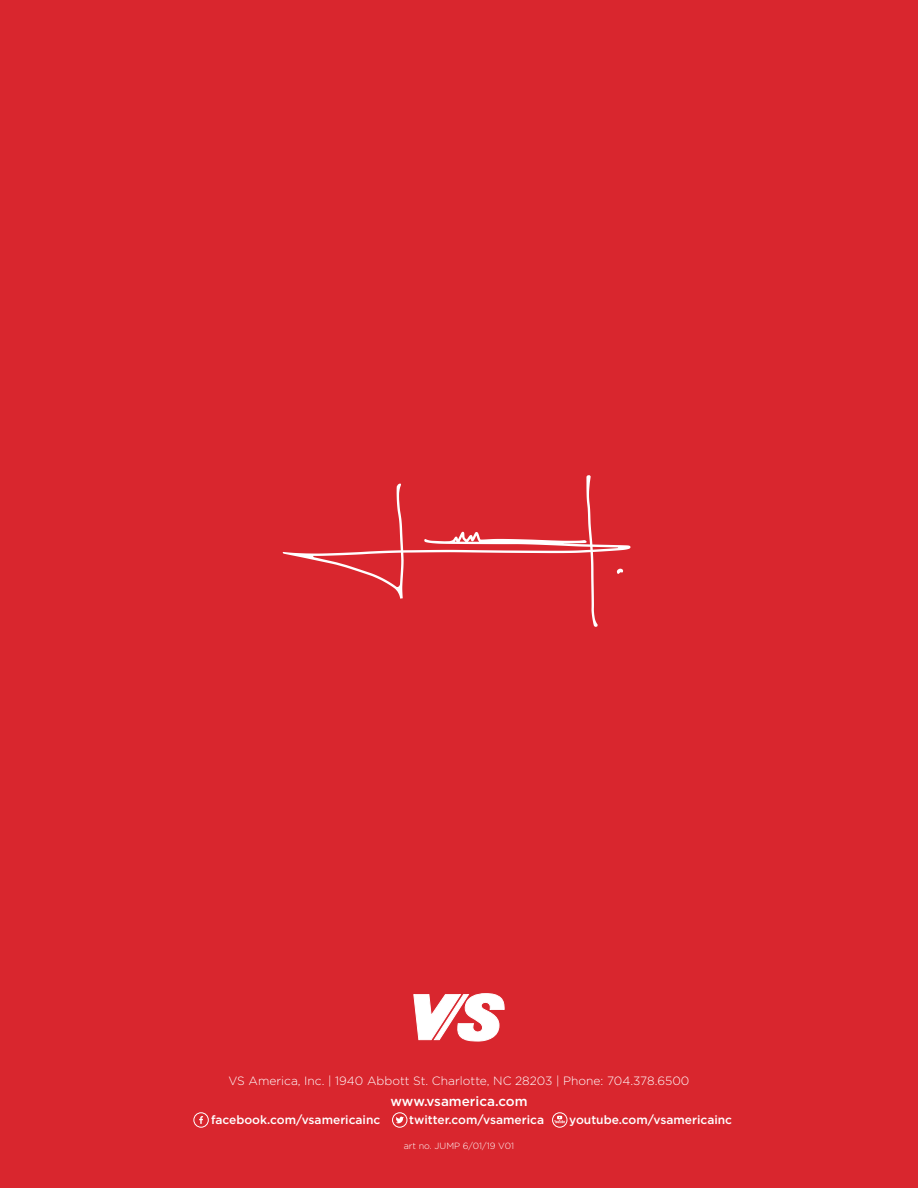
<style>
.page{position:relative;width:918px;height:1188px;background:#d9262e}
.page>*{position:absolute;margin:0;border:0;box-sizing:border-box;transform-origin:0 0}
.t1{font:500 13.5px "Gotham";color:#fff}
.t2{font:500 12px "Gotham";color:#fff}
.t3{font:300 12px "Gotham";color:#fff}
.t4{font:300 9px "Gotham";color:#fff}
</style>
<div class="page">
<svg style="left:199px;top:1116px;width:4px;height:8px"></svg>
<div style="left:194px;top:1112px;width:15px;height:16px;border:1px solid #fff;border-radius:50%"></div>
<svg style="left:396px;top:1117px;width:8px;height:6px"></svg>
<div style="left:392px;top:1112px;width:15px;height:16px;border:1px solid #fff;border-radius:50%"></div>
<svg style="left:414px;top:994px;width:90px;height:47px"></svg>
<div style="left:552px;top:1112px;width:15px;height:16px;border:1px solid #fff;border-radius:50%"></div>
<svg style="left:554px;top:1116px;width:11px;height:7px"></svg>
<svg style="left:283px;top:475px;width:347px;height:152px"></svg>
<p class="t3" style="left:229px;top:1073px;width:462px">VS America, Inc. | 1940 Abbott St. Charlotte, NC 28203 | Phone: 704.378.6500</p>
<p class="t1" style="left:390px;top:1092px;width:139px">www.vsamerica.com</p>
<p class="t2" style="left:211px;top:1112px;width:171px">facebook.com/vsamericainc</p>
<p class="t2" style="left:409px;top:1112px;width:136px">twitter.com/vsamerica</p>
<p class="t2" style="left:569px;top:1112px;width:164px">youtube.com/vsamericainc</p>
<p class="t4" style="left:404px;top:1140px;width:112px">art no. JUMP 6/01/19 V01</p>
</div>
